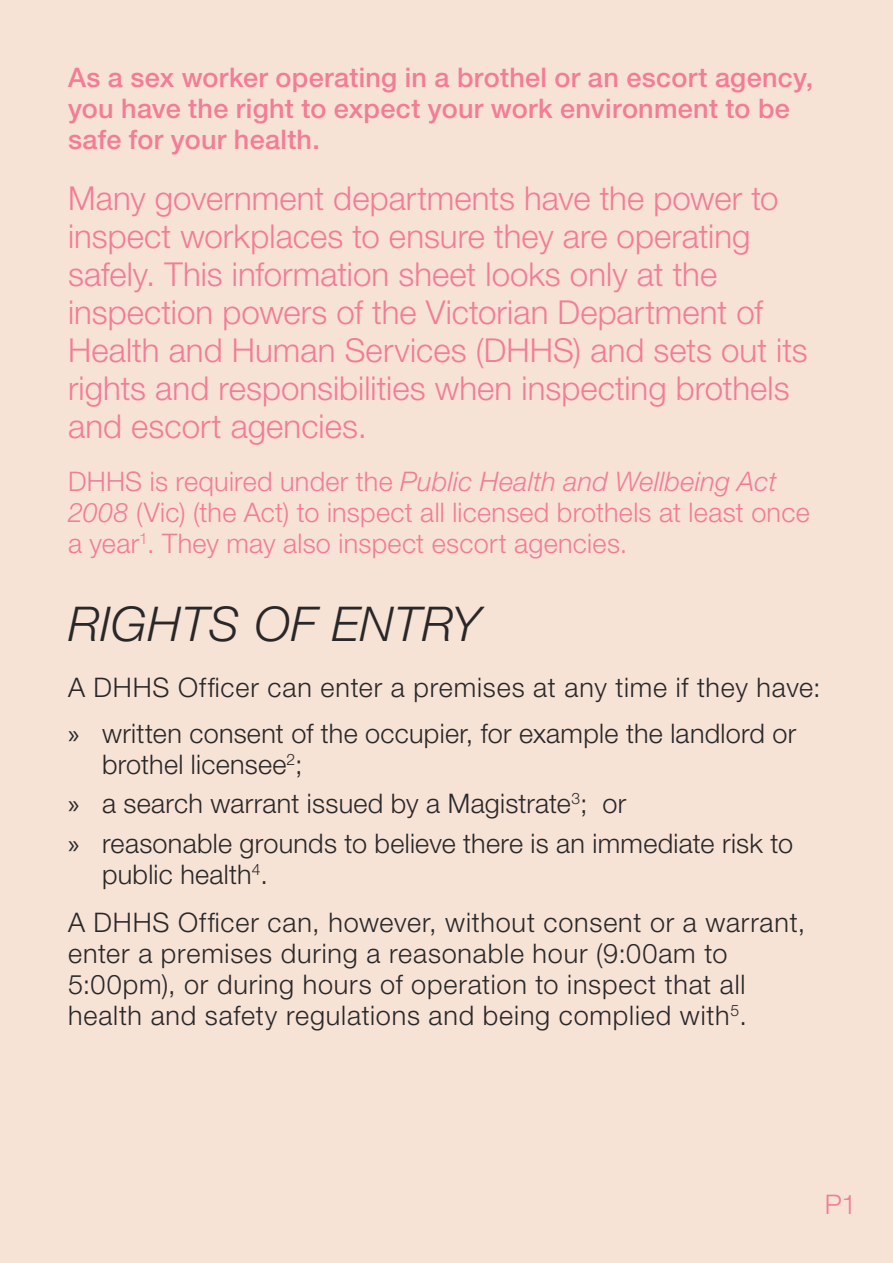
<style>
.page{position:relative;width:893px;height:1263px;background:#f7e2d6}
.page>*{position:absolute;margin:0;border:0;box-sizing:border-box;transform-origin:0 0}
.t1{font:italic 300 48px "Helvetica Neue LT Std";letter-spacing:.01em;color:#292829}
.t2{font:300 33px/37.8px "Helvetica Neue LT Std";color:#f37c96}
.t3{font:300 27px/39.6px "Helvetica Neue LT Std";letter-spacing:.02em;color:#292829}
.t4{font:300 27px/30.9px "Helvetica Neue LT Std";letter-spacing:.01em;color:#f37c96}
.t5{font:500 27px/31.2px "Helvetica Neue LT Std";letter-spacing:.01em;color:#f37c96}
.s1{font-style:italic}
.s2{font-family:"Myriad Pro";font-weight:400}
</style>
<div class="page">
<p class="t5" style="left:68px;top:62px;width:747px">As a sex worker operating in a brothel or an escort agency, you have the right to expect your work environment to be safe for your health.</p>
<p class="t2" style="left:68px;top:179px;width:741px">Many government departments have the power to inspect workplaces to ensure they are operating safely. This information sheet looks only at the inspection powers of the Victorian Department of Health and Human Services (DHHS) and sets out its rights and responsibilities when inspecting brothels and escort agencies.</p>
<p class="t4" style="left:68px;top:466px;width:743px">DHHS is required under the <span class="s1">Public Health and Wellbeing Act<br>2008</span> (Vic) (the Act) to inspect all licensed brothels at least once a year<sup>1</sup>. They may also inspect escort agencies.</p>
<h1 class="t1" style="left:68px;top:595px;width:413px">RIGHTS OF ENTRY</h1>
<p class="t3" style="left:68px;top:665px;width:754px;line-height:45px">A DHHS Officer can enter a premises at any time if they have: <span class="s2">»</span> written consent of the occupier, for example the landlord or</p>
<p class="t3" style="left:68px;top:744px;width:727px;text-indent:34px">brothel licensee<sup>2</sup>;<br><span class="s2">»</span> a search warrant issued by a Magistrate<sup>3</sup>; or<br><span class="s2">»</span> reasonable grounds to believe there is an immediate risk to</p>
<p class="t3" style="left:68px;top:850px;width:739px;line-height:48px;text-indent:34px">public health<sup>4</sup>.<br>A DHHS Officer can, however, without consent or a warrant,</p>
<p class="t3" style="left:68px;top:937px;width:680px;line-height:31.2px">enter a premises during a reasonable hour (9:00am to<br>5:00pm), or during hours of operation to inspect that all health and safety regulations and being complied with<sup>5</sup>.</p>
<p class="t4" style="left:825px;top:1188px;width:33px">P1</p>
</div>
